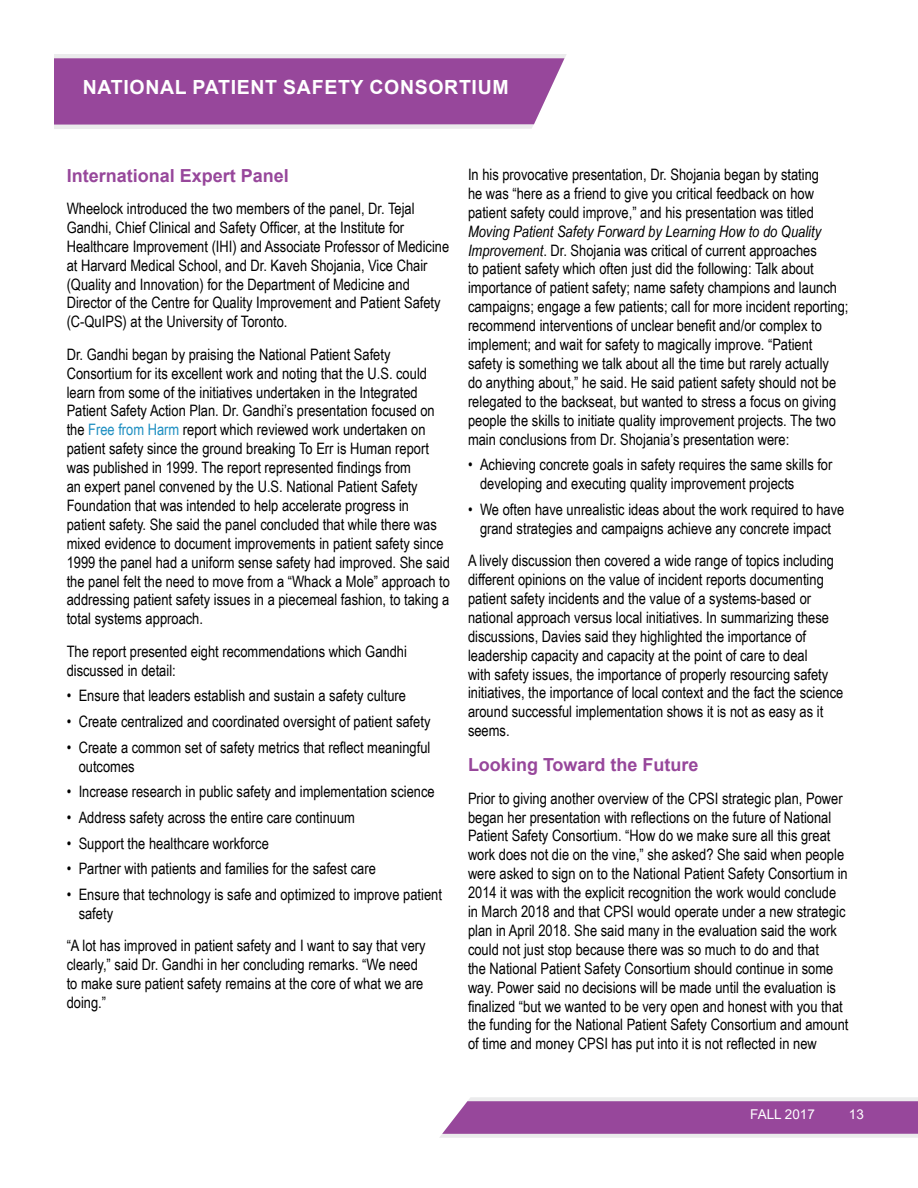
<style>
.page{position:relative;width:918px;height:1188px;background:#fff}
.page>*{position:absolute;margin:0;border:0;box-sizing:border-box;transform-origin:0 0}
.t1{font:700 19.5px "Arial";letter-spacing:.035em;color:#fff}
.t2{font:700 18px "Arial";color:#97479b}
.t3{font:15.75px/18.9px "Arial Narrow";color:#000}
.t4{font:13.5px "Arial";color:#fff}
.s1{color:#1c8ec1}
.s2{font-style:italic}
</style>
<div class="page">
<svg style="left:54px;top:54px;width:513px;height:75px;background:#a35ea7"></svg>
<svg style="left:440px;top:1097px;width:478px;height:41px;background:#ab6dae"></svg>
<p class="t1" style="left:83px;top:74px;width:428px">NATIONAL PATIENT SAFETY CONSORTIUM</p>
<p class="t2" style="left:67px;top:163px;width:224px">International Expert Panel</p>
<p class="t3" style="left:67px;top:198px;width:384px">Wheelock introduced the two members of the panel, Dr. Tejal Gandhi, Chief Clinical and Safety Officer, at the Institute for Healthcare Improvement (IHI) and Associate Professor of Medicine at Harvard Medical School, and Dr. Kaveh Shojania, Vice Chair (Quality and Innovation) for the Department of Medicine and Director of the Centre for Quality Improvement and Patient Safety (C-QuIPS) at the University of Toronto.</p>
<p class="t3" style="left:67px;top:344px;width:385px">Dr. Gandhi began by praising the National Patient Safety Consortium for its excellent work and noting that the U.S. could learn from some of the initiatives undertaken in the Integrated Patient Safety Action Plan. Dr. Gandhi’s presentation focused on the <span class="s1">Free from Harm</span> report which reviewed work undertaken on patient safety since the ground breaking To Err is Human report was published in 1999. The report represented findings from<br>an expert panel convened by the U.S. National Patient Safety Foundation that was intended to help accelerate progress in patient safety. She said the panel concluded that while there was mixed evidence to document improvements in patient safety since 1999 the panel had a uniform sense safety had improved. She said the panel felt the need to move from a “Whack a Mole” approach to addressing patient safety issues in a piecemeal fashion, to taking a total systems approach.</p>
<p class="t3" style="left:67px;top:641px;width:342px">The report presented eight recommendations which Gandhi discussed in detail:</p>
<p class="t3" style="left:67px;top:686px;width:341px">• Ensure that leaders establish and sustain a safety culture</p>
<p class="t3" style="left:67px;top:711px;width:365px">• Create centralized and coordinated oversight of patient safety</p>
<p class="t3" style="left:79px;top:737px;width:353px;text-indent:-12px">• Create a common set of safety metrics that reflect meaningful outcomes</p>
<p class="t3" style="left:67px;top:782px;width:370px">• Increase research in public safety and implementation science</p>
<p class="t3" style="left:67px;top:807px;width:290px">• Address safety across the entire care continuum</p>
<p class="t3" style="left:67px;top:833px;width:204px">• Support the healthcare workforce</p>
<p class="t3" style="left:67px;top:859px;width:311px">• Partner with patients and families for the safest care</p>
<p class="t3" style="left:79px;top:884px;width:365px;text-indent:-12px">• Ensure that technology is safe and optimized to improve patient safety</p>
<p class="t3" style="left:67px;top:936px;width:360px">“A lot has improved in patient safety and I want to say that very clearly,” said Dr. Gandhi in her concluding remarks. “We need to make sure patient safety remains at the core of what we are doing.”</p>
<p class="t3" style="left:468px;top:164px;width:353px">In his provocative presentation, Dr. Shojania began by stating he was “here as a friend to give you critical feedback on how patient safety could improve,” and his presentation was titled</p>
<p class="t3" style="left:468px;top:221px;width:382px"><span class="s2">Moving Patient Safety Forward by Learning How to do Quality Improvement</span>. Dr. Shojania was critical of current approaches<br>to patient safety which often just did the following: Talk about importance of patient safety; name safety champions and launch campaigns; engage a few patients; call for more incident reporting; recommend interventions of unclear benefit and/or complex to implement; and wait for safety to magically improve. “Patient safety is something we talk about all the time but rarely actually<br>do anything about,” he said. He said patient safety should not be relegated to the backseat, but wanted to stress a focus on giving people the skills to initiate quality improvement projects. The two main conclusions from Dr. Shojania’s presentation were:</p>
<p class="t3" style="left:480px;top:455px;width:354px;text-indent:-12px">• Achieving concrete goals in safety requires the same skills for developing and executing quality improvement projects</p>
<p class="t3" style="left:468px;top:499px;width:378px;text-align:center">• We often have unrealistic ideas about the work required to have grand strategies and campaigns achieve any concrete impact</p>
<p class="t3" style="left:468px;top:551px;width:377px">A lively discussion then covered a wide range of topics including different opinions on the value of incident reports documenting patient safety incidents and the value of a systems-based or national approach versus local initiatives. In summarizing these discussions, Davies said they highlighted the importance of leadership capacity and capacity at the point of care to deal<br>with safety issues, the importance of properly resourcing safety initiatives, the importance of local context and the fact the science around successful implementation shows it is not as easy as it seems.</p>
<p class="t2" style="left:468px;top:752px;width:232px">Looking Toward the Future</p>
<p class="t3" style="left:468px;top:788px;width:382px">Prior to giving another overview of the CPSI strategic plan, Power began her presentation with reflections on the future of National Patient Safety Consortium. “How do we make sure all this great work does not die on the vine,” she asked? She said when people were asked to sign on to the National Patient Safety Consortium in 2014 it was with the explicit recognition the work would conclude in March 2018 and that CPSI would operate under a new strategic plan in April 2018. She said many in the evaluation said the work could not just stop because there was so much to do and that<br>the National Patient Safety Consortium should continue in some way. Power said no decisions will be made until the evaluation is finalized “but we wanted to be very open and honest with you that the funding for the National Patient Safety Consortium and amount of time and money CPSI has put into it is not reflected in new</p>
<p class="t4" style="left:750px;top:1105px;width:66px">FALL 2017</p>
<p class="t4" style="left:849px;top:1105px;width:17px">13</p>
</div>
